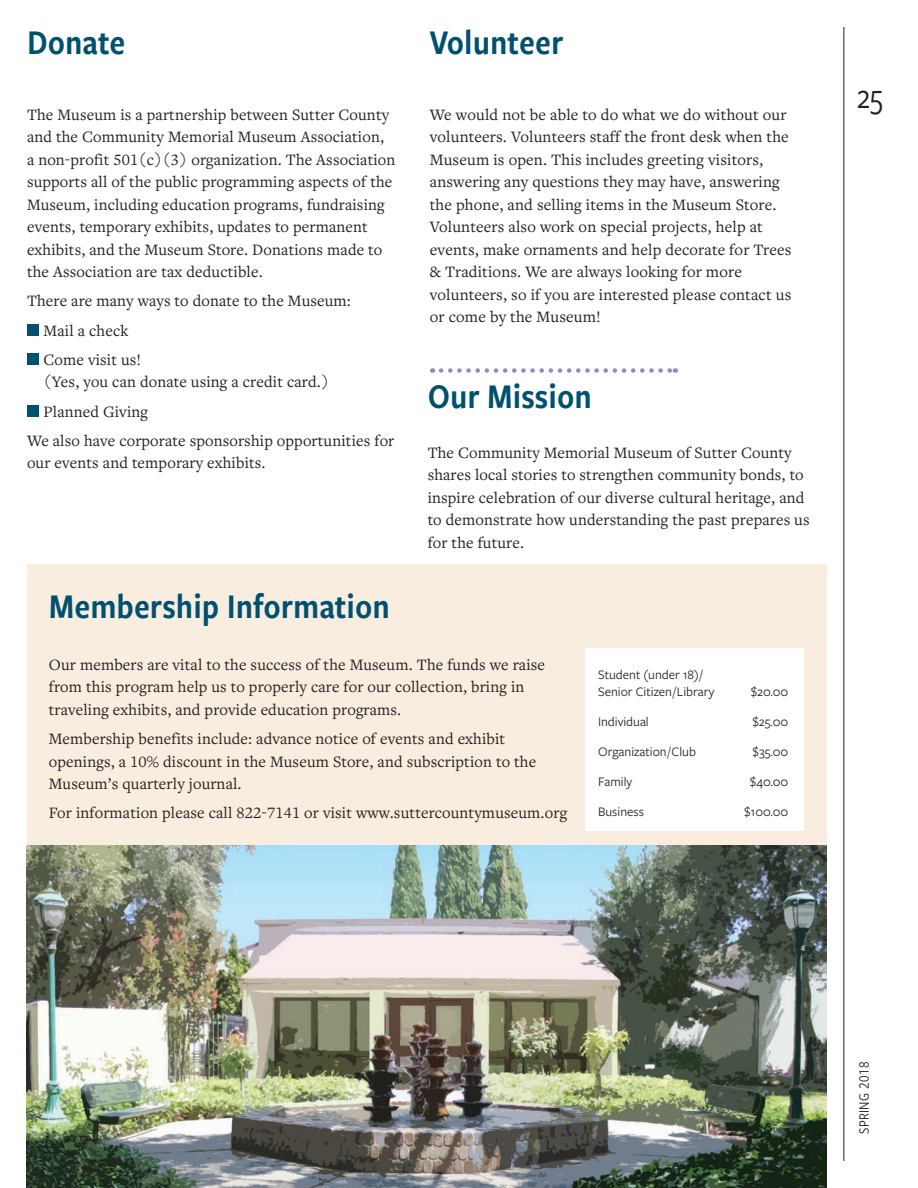
<style>
.page{position:relative;width:918px;height:1188px;background:#fff}
.page>*{position:absolute;margin:0;border:0;box-sizing:border-box;transform-origin:0 0}
.t1{font:36px "Freight Sans Cnd Pro Semi";color:#00506f}
.t2{font:36px "Freight Sans Cnd Pro";color:#231f20}
.t3{font:16.5px/22.5px "Freight Text Pro";letter-spacing:.01em;color:#231f20}
.t4{font:15px "Freight Sans Cnd Pro";letter-spacing:.025em;color:#231f20}
.t5{font:13.5px/16.5px "Freight Sans Pro";color:#231f20}
</style>
<div class="page">
<hr style="left:844px;top:27px;width:1px;height:1134px;background:#231f20">
<div style="left:27px;top:565px;width:799px;height:623px;background:#f9ede0"></div>
<img style="left:27px;top:846px;width:799px;height:342px">
<div style="left:586px;top:649px;width:218px;height:182px;background:#fff"></div>
<div style="left:27px;top:324px;width:12px;height:12px;background:#00506f"></div>
<div style="left:27px;top:353px;width:12px;height:12px;background:#00506f"></div>
<div style="left:27px;top:405px;width:12px;height:12px;background:#00506f"></div>
<svg style="left:441px;top:368px;width:235px;height:5px"></svg>
<h1 class="t1" style="left:27px;top:18px;width:100px">Donate</h1>
<p class="t3" style="left:27px;top:103px;width:370px">The Museum is a partnership between Sutter County and the Community Memorial Museum Association, a non-profit 501(c)(3) organization. The Association supports all of the public programming aspects of the Museum, including education programs, fundraising events, temporary exhibits, updates to permanent exhibits, and the Museum Store. Donations made to the Association are tax deductible.</p>
<p class="t3" style="left:44px;top:286px;width:309px;line-height:29.2px;text-indent:-17px">There are many ways to donate to the Museum:<br>Mail a check<br>Come visit us!</p>
<p class="t3" style="left:43px;top:370px;width:287px">(Yes, you can donate using a credit card.)</p>
<p class="t3" style="left:44px;top:400px;width:106px">Planned Giving</p>
<p class="t3" style="left:27px;top:429px;width:369px">We also have corporate sponsorship opportunities for</p>
<p class="t3" style="left:27px;top:451px;width:240px">our events and temporary exhibits.</p>
<h1 class="t1" style="left:430px;top:18px;width:135px">Volunteer</h1>
<p class="t3" style="left:430px;top:103px;width:363px">We would not be able to do what we do without our volunteers. Volunteers staff the front desk when the Museum is open. This includes greeting visitors, answering any questions they may have, answering the phone, and selling items in the Museum Store.<br>Volunteers also work on special projects, help at events, make ornaments and help decorate for Trees &amp; Traditions. We are always looking for more volunteers, so if you are interested please contact us or come by the Museum!</p>
<h1 class="t1" style="left:428px;top:372px;width:166px">Our Mission</h1>
<p class="t3" style="left:428px;top:441px;width:383px">The Community Memorial Museum of Sutter County shares local stories to strengthen community bonds, to inspire celebration of our diverse cultural heritage, and to demonstrate how understanding the past prepares us for the future.</p>
<h1 class="t1" style="left:49px;top:582px;width:343px">Membership Information</h1>
<p class="t3" style="left:49px;top:653px;width:498px">Our members are vital to the success of the Museum. The funds we raise from this program help us to properly care for our collection, bring in traveling exhibits, and provide education programs.</p>
<p class="t3" style="left:49px;top:727px;width:489px">Membership benefits include: advance notice of events and exhibit openings, a 10% discount in the Museum Store, and subscription to the<br>Museum’s quarterly journal.</p>
<p class="t3" style="left:49px;top:801px;width:520px">For information please call 822-7141 or visit www.suttercountymuseum.org</p>
<p class="t5" style="left:598px;top:666px;width:118px">Student (under 18) /<br>Senior Citizen / Library</p>
<p class="t5" style="left:751px;top:682px;width:39px">$20.00</p>
<p class="t5" style="left:598px;top:712px;width:52px">Individual</p>
<p class="t5" style="left:752px;top:712px;width:38px">$25.00</p>
<p class="t5" style="left:598px;top:743px;width:99px">Organization / Club</p>
<p class="t5" style="left:753px;top:743px;width:37px">$35.00</p>
<p class="t5" style="left:598px;top:773px;width:36px">Family</p>
<p class="t5" style="left:750px;top:773px;width:40px">$40.00</p>
<p class="t5" style="left:598px;top:803px;width:47px">Business</p>
<p class="t5" style="left:744px;top:803px;width:46px">$100.00</p>
<h1 class="t2" style="left:857px;top:72px;width:27px">25</h1>
<p class="t4" style="left:854px;top:1134px;width:74px;rotate:-90deg">SPRING 2018</p>
</div>
